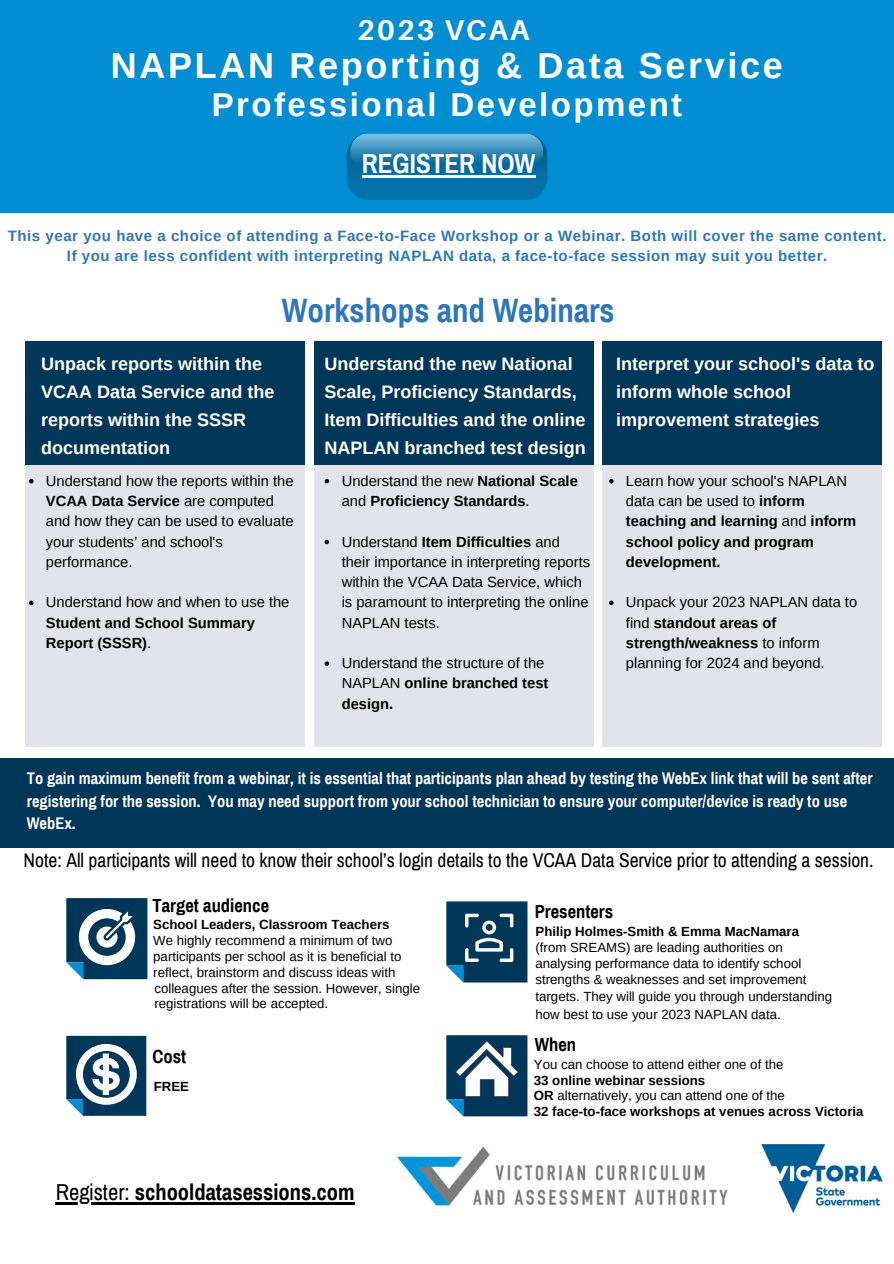
<style>
.page{position:relative;width:894px;height:1264px;background:#fff}
.page>*{position:absolute;margin:0;border:0;box-sizing:border-box;transform-origin:0 0}
.t1{font:700 36px "Arimo";letter-spacing:.075em;color:#fff}
.t2{font:700 33px "Arimo";letter-spacing:.075em;color:#fff}
.t3{font:700 33px "Archivo Narrow";color:#2f76b8}
.t4{font:700 28.5px "Aileron";letter-spacing:.075em;color:#fff}
.t5{font:700 27px "Archivo Narrow";color:#fff}
.t6{font:700 22.5px "Archivo Narrow";color:#000}
.t7{font:19.5px "Archivo Narrow";color:#000}
.t8{font:700 18.6px "Archivo Narrow";color:#000}
.t9{font:700 18px/28.2px "Arimo";color:#fff}
.t10{font:700 16.5px/22.5px "Archivo Narrow";color:#fff}
.t11{font:700 15px/19.2px "Arimo";letter-spacing:.035em;color:#2f76b8;text-align:center}
.t12{font:14.7px/20.2px "Arimo";color:#000}
.t13{font:700 14.7px/20.2px "Arimo";color:#000}
.t14{font:13.2px/15.9px "Arimo";color:#000}
.t15{font:700 13.2px "Arimo";color:#000}
.s1{font-weight:700}
.s2{font-weight:400}
</style>
<div class="page">
<div style="left:0;top:0;width:893px;height:213px;background:#008dd2"></div>
<svg style="left:66px;top:1035px;width:80px;height:80px"></svg>
<div style="left:25px;top:465px;width:280px;height:281px;background:#e1e4ea"></div>
<div style="left:314px;top:465px;width:279px;height:281px;background:#e1e4ea"></div>
<div style="left:602px;top:465px;width:279px;height:281px;background:#e1e4ea"></div>
<div style="left:25px;top:341px;width:280px;height:124px;background:#003658"></div>
<div style="left:314px;top:341px;width:279px;height:124px;background:#003658"></div>
<div style="left:602px;top:341px;width:279px;height:124px;background:#003658"></div>
<svg style="left:446px;top:1035px;width:81px;height:81px"></svg>
<svg style="left:446px;top:901px;width:81px;height:81px;background:#215170"></svg>
<svg style="left:66px;top:898px;width:81px;height:81px"></svg>
<svg style="left:346px;top:133px;width:201px;height:67px;background:#1e81b3"></svg>
<img style="left:398px;top:1144px;width:484px;height:68px">
<svg style="left:29px;top:479px;width:5px;height:4px"></svg>
<svg style="left:29px;top:600px;width:5px;height:5px"></svg>
<svg style="left:324px;top:479px;width:5px;height:4px"></svg>
<svg style="left:324px;top:540px;width:5px;height:4px"></svg>
<svg style="left:324px;top:661px;width:5px;height:5px"></svg>
<svg style="left:609px;top:479px;width:4px;height:4px"></svg>
<svg style="left:609px;top:600px;width:4px;height:5px"></svg>
<div style="left:0;top:758px;width:893px;height:89px;background:#003658"></div>
<hr style="left:361px;top:175px;width:174px;height:2px;background:#fff">
<hr style="left:56px;top:1202px;width:79px;height:2px;background:#000">
<hr style="left:135px;top:1202px;width:219px;height:2px;background:#000">
<p class="t4" style="left:357px;top:12px;width:174px">2023 VCAA</p>
<p class="t1" style="left:111px;top:46px;width:673px">NAPLAN Reporting &amp; Data Service</p>
<p class="t2" style="left:212px;top:86px;width:472px">Professional Development</p>
<p class="t5" style="left:361px;top:149px;width:175px">REGISTER NOW</p>
<p class="t11" style="left:8px;top:227px;width:880px">This year you have a choice of attending a Face-to-Face Workshop or a Webinar. Both will cover the same content.<br>If you are less confident with interpreting NAPLAN data, a face-to-face session may suit you better.</p>
<p class="t3" style="left:282px;top:293px;width:334px">Workshops and Webinars</p>
<p class="t9" style="left:41px;top:349px;width:235px">Unpack reports within the<br>VCAA Data Service and the reports within the SSSR documentation</p>
<p class="t9" style="left:324px;top:349px;width:263px">Understand the new National<br>Scale, Proficiency Standards,<br>Item Difficulties and the online<br>NAPLAN branched test design</p>
<p class="t9" style="left:616px;top:349px;width:260px">Interpret your school's data to inform whole school improvement strategies</p>
<p class="t12" style="left:46px;top:470px;width:249px">Understand how the reports within the<br><span class="s1">VCAA Data Service</span> are computed and how they can be used to evaluate your students’ and school's performance.</p>
<p class="t13" style="left:46px;top:592px;width:245px"><span class="s2">Understand how and when to use the<br></span>Student and School Summary<br>Report (SSSR)<span class="s2">.</span></p>
<p class="t13" style="left:341px;top:470px;width:237px"><span class="s2">Understand the new</span> National Scale <span class="s2">and</span> Proficiency Standards<span class="s2">.</span></p>
<p class="t12" style="left:341px;top:531px;width:250px">Understand <span class="s1">Item Difficulties</span> and their importance in interpreting reports within the VCAA Data Service, which is paramount to interpreting the online NAPLAN tests.</p>
<p class="t12" style="left:341px;top:653px;width:208px">Understand the structure of the<br>NAPLAN <span class="s1">online branched test design.</span></p>
<p class="t13" style="left:625px;top:470px;width:232px"><span class="s2">Learn how your school's NAPLAN data can be used to</span> inform teaching and learning <span class="s2">and</span> inform school policy and program development.</p>
<p class="t12" style="left:625px;top:592px;width:233px">Unpack your 2023 NAPLAN data to find <span class="s1">standout areas of strength/weakness</span> to inform planning for 2024 and beyond.</p>
<p class="t10" style="left:27px;top:767px;width:847px">To gain maximum benefit from a webinar, it is essential that participants plan ahead by testing the WebEx link that will be sent after registering for the session. You may need support from your school technician to ensure your computer/device is ready to use<br>WebEx.</p>
<p class="t7" style="left:24px;top:850px;width:851px">Note: All participants will need to know their school’s login details to the VCAA Data Service prior to attending a session.</p>
<p class="t8" style="left:152px;top:895px;width:118px">Target audience</p>
<p class="t8" style="left:534px;top:902px;width:80px">Presenters</p>
<p class="t15" style="left:153px;top:916px;width:238px">School Leaders, Classroom Teachers</p>
<p class="t14" style="left:153px;top:932px;width:249px">We highly recommend a minimum of two participants per school as it is beneficial to reflect, brainstorm and discuss ideas with</p>
<p class="t14" style="left:535px;top:923px;width:272px"><span class="s1">Philip Holmes-Smith &amp; Emma MacNamara </span>(from SREAMS) are leading authorities on analysing performance data to identify school strengths &amp; weaknesses and set improvement</p>
<p class="t14" style="left:154px;top:980px;width:267px;line-height:15.5px">colleagues after the session. However, single registrations will be accepted.</p>
<p class="t14" style="left:535px;top:987px;width:298px;line-height:17.9px">targets. They will guide you through understanding how best to use your 2023 NAPLAN data.</p>
<p class="t8" style="left:152px;top:1046px;width:35px">Cost</p>
<p class="t15" style="left:154px;top:1079px;width:37px">FREE</p>
<p class="t6" style="left:56px;top:1180px;width:300px"><span class="s2">Register:</span> schooldatasessions.com</p>
<p class="t8" style="left:534px;top:1034px;width:43px">When</p>
<p class="t14" style="left:533px;top:1056px;width:251px">You can choose to attend either one of the</p>
<p class="t15" style="left:533px;top:1072px;width:173px">33 online webinar sessions</p>
<p class="t14" style="left:533px;top:1087px;width:252px"><span class="s1">OR</span> alternatively, you can attend one of the</p>
<p class="t15" style="left:533px;top:1103px;width:331px">32 face-to-face workshops at venues across Victoria</p>
</div>
